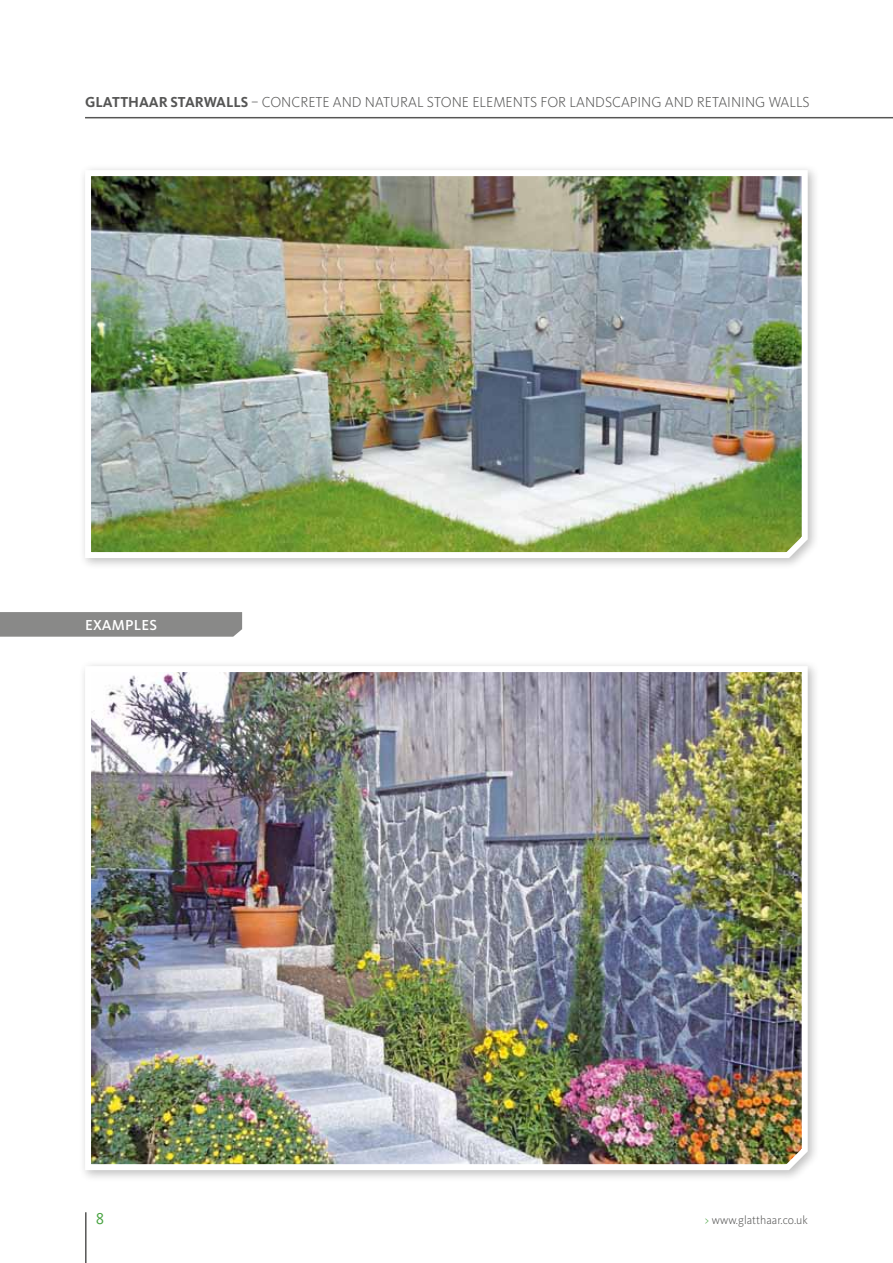
<style>
.page{position:relative;width:893px;height:1263px;background:#fff}
.page>*{position:absolute;margin:0;border:0;box-sizing:border-box;transform-origin:0 0}
.t1{font:16.5px "Kievit";color:#48a341}
.t2{font:300 15px "Kievit OT";color:#565655}
.t3{font:500 15px "Kievit OT";letter-spacing:.01em;color:#fff}
.t4{font:300 12px "Kievit OT";color:#565655}
.s1{font-weight:700}
.s2{color:#48a341}
</style>
<div class="page">
<hr style="left:85px;top:1212px;width:2px;height:51px;background:#565655">
<hr style="left:85px;top:117px;width:808px;height:1px;background:#565655">
<div style="left:79px;top:660px;width:741px;height:522px;background:#000;opacity:.25"></div>
<img style="left:82px;top:663px;width:729px;height:510px">
<div style="left:79px;top:164px;width:741px;height:406px;background:#000;opacity:.25"></div>
<img style="left:82px;top:167px;width:729px;height:394px">
<svg style="left:0;top:612px;width:242px;height:25px;background:#8b8b8a"></svg>
<p class="t2" style="left:85px;top:94px;width:725px"><span class="s1">GLATTHAAR STARWALLS</span> – CONCRETE AND NATURAL STONE ELEMENTS FOR LANDSCAPING AND RETAINING WALLS</p>
<p class="t3" style="left:85px;top:616px;width:73px">EXAMPLES</p>
<p class="t1" style="left:96px;top:1209px;width:10px">8</p>
<p class="t4" style="left:705px;top:1213px;width:105px"><span class="s2">&gt;</span> WWW.GLATTHAAR.CO.UK</p>
</div>
